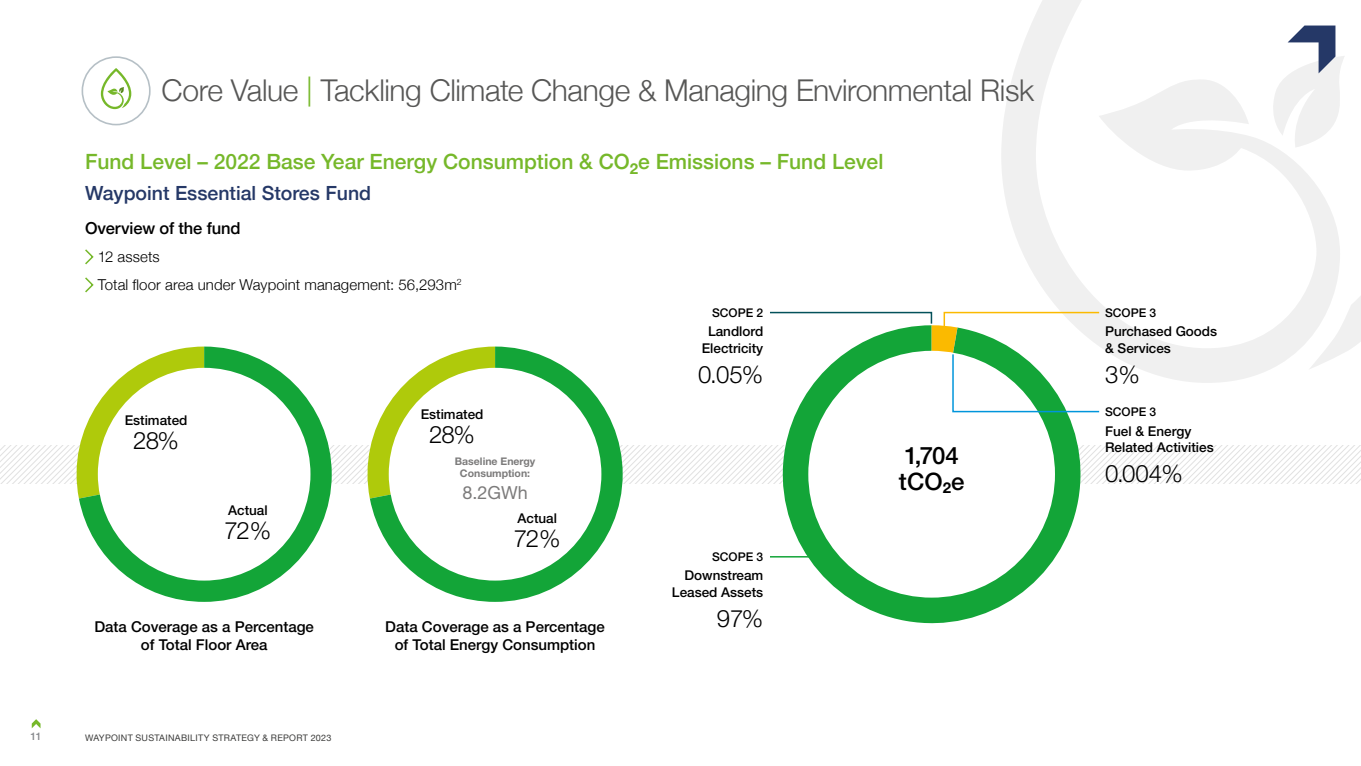
<style>
.page{position:relative;width:1361px;height:766px;background:#fff}
.page>*{position:absolute;margin:0;border:0;box-sizing:border-box;transform-origin:0 0}
.t1{font:300 30px "Helvetica Neue";letter-spacing:-.015em;color:#575756}
.t2{font:300 24px "Helvetica Neue";letter-spacing:-.02em;color:#000}
.t3{font:500 24px/25.7px "Helvetica Neue";color:#000}
.t4{font:500 21px "Helvetica Neue";color:#76b82a}
.t5{font:500 19.5px "Helvetica Neue";color:#253867}
.t6{font:18px "Helvetica Neue";color:#7c7b7b}
.t7{font:500 16.5px "Helvetica Neue";letter-spacing:-.005em;color:#000}
.t8{font:500 15px/18px "Helvetica Neue";color:#000;text-align:center}
.t9{font:300 15px/28px "Helvetica Neue";letter-spacing:.005em;color:#000}
.t10{font:500 13.5px/16.5px "Helvetica Neue";color:#000}
.t11{font:500 12px "Helvetica Neue";color:#000}
.t12{font:700 10.5px/12.6px "Helvetica Neue";color:#7c7b7b;text-align:center}
.t13{font:500 10.5px "Helvetica Neue";color:#898b8f}
.t14{font:9px "Helvetica Neue";letter-spacing:.03em;color:#3c3c3b}
.s1{color:#76b82a}
</style>
<div class="page">
<svg style="left:1001px;top:0;width:360px;height:311px"></svg>
<svg style="left:81px;top:56px;width:70px;height:70px"></svg>
<svg style="left:1267px;top:26px;width:79px;height:122px"></svg>
<svg style="left:85px;top:249px;width:9px;height:16px"></svg>
<svg style="left:85px;top:277px;width:9px;height:16px"></svg>
<svg style="left:771px;top:498px;width:308px;height:126px"></svg>
<svg style="left:79px;top:498px;width:251px;height:103px"></svg>
<svg style="left:370px;top:498px;width:251px;height:103px"></svg>
<div style="left:98px;top:368px;width:212px;height:212px;background:#fff;border-radius:50%"></div>
<div style="left:389px;top:368px;width:212px;height:212px;background:#fff;border-radius:50%"></div>
<div style="left:808px;top:351px;width:247px;height:246px;background:#fff;border-radius:50%"></div>
<hr style="left:770px;top:556px;width:50px;height:1px;background:#13a538">
<svg style="left:0;top:311px;width:1361px;height:187px"></svg>
<svg style="left:32px;top:719px;width:9px;height:9px"></svg>
<h1 class="t1" style="left:162px;top:66px;width:874px">Core Value <span class="s1">|</span> Tackling Climate Change &amp; Managing Environmental Risk</h1>
<h3 class="t4" style="left:85px;top:145px;width:800px">Fund Level – 2022 Base Year Energy Consumption &amp; CO<sub>2</sub>e Emissions – Fund Level</h3>
<h3 class="t5" style="left:85px;top:178px;width:288px">Waypoint Essential Stores Fund</h3>
<p class="t7" style="left:85px;top:215px;width:157px">Overview of the fund</p>
<p class="t9" style="left:98px;top:242px;width:365px">12 assets<br>Total floor area under Waypoint management: 56,293m<sup>2</sup></p>
<p class="t10" style="left:125px;top:411px;width:64px">Estimated</p>
<h2 class="t2" style="left:133px;top:421px;width:47px">28%</h2>
<p class="t10" style="left:228px;top:500px;width:41px">Actual</p>
<h2 class="t2" style="left:225px;top:511px;width:48px">72%</h2>
<p class="t10" style="left:421px;top:404px;width:64px">Estimated</p>
<h2 class="t2" style="left:429px;top:414px;width:47px">28%</h2>
<p class="t12" style="left:455px;top:454px;width:82px">Baseline Energy<br>Consumption:</p>
<h3 class="t6" style="left:462px;top:479px;width:67px">8.2GWh</h3>
<p class="t10" style="left:517px;top:509px;width:41px">Actual</p>
<h2 class="t2" style="left:514px;top:519px;width:48px">72%</h2>
<p class="t8" style="left:94px;top:616px;width:221px">Data Coverage as a Percentage of Total Floor Area</p>
<p class="t8" style="left:385px;top:616px;width:221px">Data Coverage as a Percentage of Total Energy Consumption</p>
<p class="t13" style="left:31px;top:728px;width:13px">11</p>
<p class="t14" style="left:85px;top:730px;width:248px">WAYPOINT SUSTAINABILITY STRATEGY &amp; REPORT 2023</p>
<p class="t11" style="left:712px;top:303px;width:53px">SCOPE 2</p>
<p class="t10" style="left:702px;top:322px;width:63px;text-align:center">Landlord<br>Electricity</p>
<h2 class="t2" style="left:698px;top:355px;width:67px">0.05%</h2>
<p class="t11" style="left:712px;top:546px;width:53px">SCOPE 3</p>
<p class="t10" style="left:672px;top:566px;width:93px;text-align:right">Downstream<br>Leased Assets</p>
<h2 class="t2" style="left:717px;top:598px;width:48px">97%</h2>
<h2 class="t3" style="left:899px;top:440px;width:67px">1,704 tCO<sub>2</sub>e</h2>
<p class="t11" style="left:1105px;top:303px;width:53px">SCOPE 3</p>
<p class="t10" style="left:1105px;top:322px;width:114px">Purchased Goods &amp; Services</p>
<h2 class="t2" style="left:1105px;top:355px;width:36px">3%</h2>
<p class="t11" style="left:1105px;top:402px;width:53px">SCOPE 3</p>
<p class="t10" style="left:1105px;top:421px;width:110px">Fuel &amp; Energy<br>Related Activities</p>
<h2 class="t2" style="left:1105px;top:454px;width:79px">0.004%</h2>
</div>
